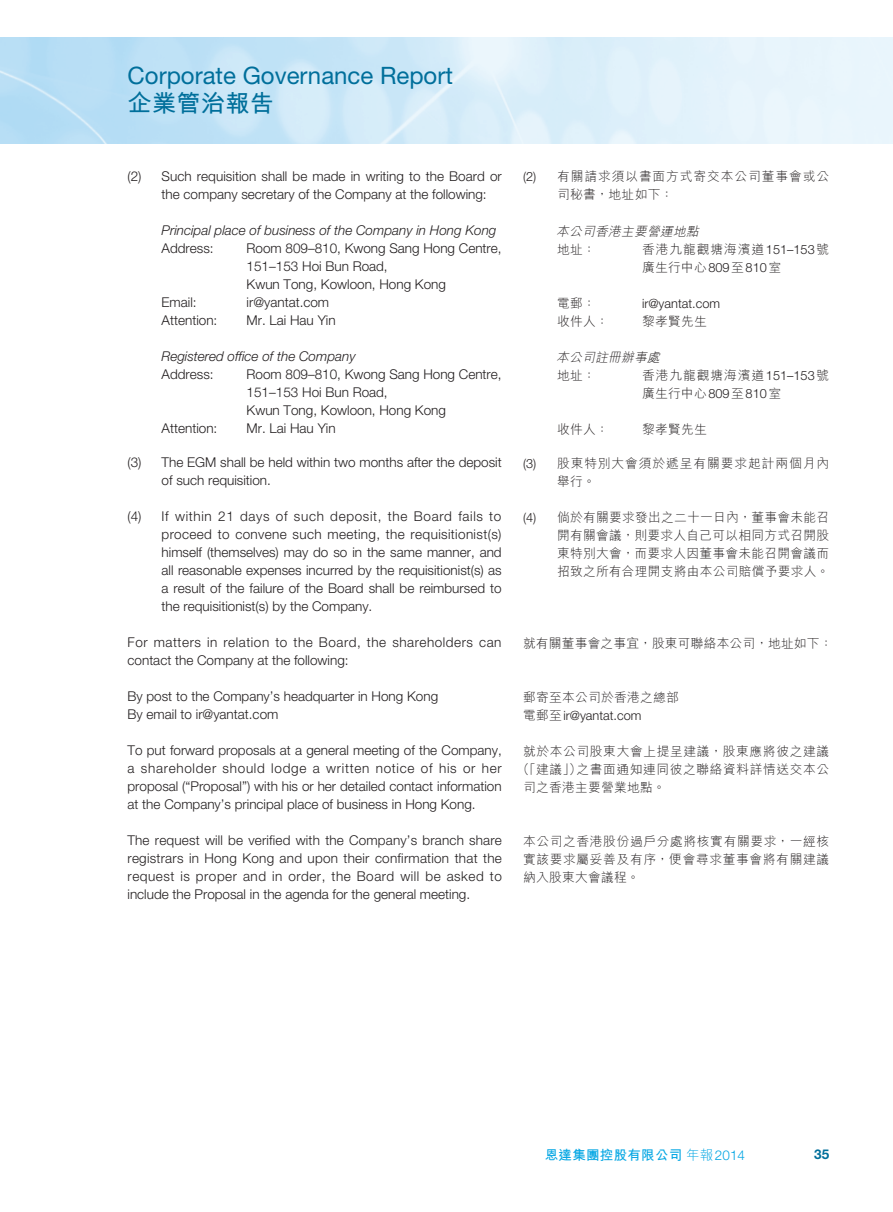
<style>
.page{position:relative;width:893px;height:1212px;background:#fff}
.page>*{position:absolute;margin:0;border:0;box-sizing:border-box;transform-origin:0 0}
.t1{font:24px "Helvetica Neue LT Std";color:#006f9b}
.t2{font:700 24px "M Hei HK";letter-spacing:.02em;color:#006f9b}
.t3{font:300 13.5px/18px "Helvetica Neue LT Std";color:#231f20}
.t4{font:300 13.5px/18px "Helvetica Neue LT Std";letter-spacing:.04em;color:#231f20}
.t5{font:italic 300 13.5px "Helvetica Neue LT Std";color:#231f20}
.t6{font:700 13.5px "M Hei HK";letter-spacing:.02em;color:#00a5e3}
.t7{font:700 13.5px "Helvetica Neue LT Std";color:#006f9b}
.t8{font:300 12.75px/18px "M Hei HK";letter-spacing:.045em;color:#231f20;text-align:justify}
.t9{font:300 12.75px/18px "M Hei HK";letter-spacing:.075em;color:#231f20}
.t10{font:300 12.75px/18px "M Hei HK";letter-spacing:.07em;color:#231f20}
.t11{font:300 12.75px "Helvetica Neue LT Std";color:#231f20}
.t12{font:300 12.75px "M Hei HK";letter-spacing:.015em;color:#231f20}
.t13{font:300 12.75px "M Hei HK";letter-spacing:.02em;color:#231f20}
.t14{font:italic 300 12.75px "M Hei HK";color:#231f20}
.s1{font-family:"Helvetica Neue LT Std"}
.s2{font-family:"M Hei HK"}
.s3{font-weight:300}
.s4{font-family:"Helvetica Neue LT Std";font-weight:300}
</style>
<div class="page">
<h1 class="t1" style="left:128px;top:61px;width:327px">Corporate Governance Report</h1>
<h1 class="t2" style="left:128px;top:86px;width:148px">企業管治報告</h1>
<p class="t3" style="left:162px;top:167px;width:342px;text-indent:-34px">(2) Such requisition shall be made in writing to the Board or the company secretary of the Company at the following:</p>
<p class="t5" style="left:162px;top:222px;width:336px">Principal place of business of the Company in Hong Kong</p>
<p class="t3" style="left:162px;top:239px;width:54px">Address:</p>
<p class="t3" style="left:247px;top:239px;width:256px">Room 809–810, Kwong Sang Hong Centre,<br>151–153 Hoi Bun Road,<br>Kwun Tong, Kowloon, Hong Kong</p>
<p class="t3" style="left:162px;top:293px;width:37px">Email:</p>
<p class="t3" style="left:247px;top:293px;width:84px">ir@yantat.com</p>
<p class="t3" style="left:162px;top:311px;width:57px">Attention:</p>
<p class="t3" style="left:247px;top:311px;width:91px">Mr. Lai Hau Yin</p>
<p class="t5" style="left:162px;top:348px;width:196px">Registered office of the Company</p>
<p class="t3" style="left:162px;top:365px;width:54px">Address:</p>
<p class="t3" style="left:247px;top:365px;width:256px">Room 809–810, Kwong Sang Hong Centre,<br>151–153 Hoi Bun Road,<br>Kwun Tong, Kowloon, Hong Kong</p>
<p class="t3" style="left:162px;top:419px;width:57px">Attention:</p>
<p class="t3" style="left:247px;top:419px;width:91px">Mr. Lai Hau Yin</p>
<p class="t3" style="left:162px;top:453px;width:342px;text-indent:-34px">(3) The EGM shall be held within two months after the deposit of such requisition.</p>
<p class="t3" style="left:162px;top:507px;width:342px;text-align:justify;text-indent:-34px">(4) If within 21 days of such deposit, the Board fails to proceed to convene such meeting, the requisitionist(s) himself (themselves) may do so in the same manner, and all reasonable expenses incurred by the requisitionist(s) as a result of the failure of the Board shall be reimbursed to the requisitionist(s) by the Company.</p>
<p class="t4" style="left:128px;top:633px;width:375px">For matters in relation to the Board, the shareholders can contact the Company at the following:</p>
<p class="t3" style="left:128px;top:687px;width:312px">By post to the Company’s headquarter in Hong Kong<br>By email to ir@yantat.com</p>
<p class="t3" style="left:128px;top:741px;width:376px;text-align:justify">To put forward proposals at a general meeting of the Company, a shareholder should lodge a written notice of his or her proposal (“Proposal”) with his or her detailed contact information at the Company’s principal place of business in Hong Kong.</p>
<p class="t3" style="left:128px;top:831px;width:376px;text-align:justify">The request will be verified with the Company’s branch share registrars in Hong Kong and upon their confirmation that the request is proper and in order, the Board will be asked to include the Proposal in the agenda for the general meeting.</p>
<p class="t10" style="left:557px;top:168px;width:274px;text-indent:-34px"><span class="s1">(2)</span> 有關請求須以書面方式寄交本公司董事會或公司秘書，地址如下：</p>
<p class="t14" style="left:556px;top:224px;width:147px">本公司香港主要營運地點</p>
<p class="t8" style="left:557px;top:240px;width:40px">地址：</p>
<p class="t9" style="left:642px;top:240px;width:189px">香港九龍觀塘海濱道<span class="s1">151–153</span>號廣生行中心<span class="s1">809</span>至<span class="s1">810</span>室</p>
<p class="t8" style="left:557px;top:294px;width:40px">電郵：</p>
<p class="t11" style="left:642px;top:295px;width:79px">ir@yantat.com</p>
<p class="t8" style="left:557px;top:312px;width:53px">收件人：</p>
<p class="t8" style="left:642px;top:312px;width:66px">黎孝賢先生</p>
<p class="t14" style="left:556px;top:350px;width:108px">本公司註冊辦事處</p>
<p class="t8" style="left:557px;top:366px;width:40px">地址：</p>
<p class="t9" style="left:642px;top:366px;width:189px">香港九龍觀塘海濱道<span class="s1">151–153</span>號廣生行中心<span class="s1">809</span>至<span class="s1">810</span>室</p>
<p class="t8" style="left:557px;top:420px;width:53px">收件人：</p>
<p class="t8" style="left:642px;top:420px;width:66px">黎孝賢先生</p>
<p class="t10" style="left:557px;top:454px;width:274px;text-indent:-34px"><span class="s1">(3)</span> 股東特別大會須於遞呈有關要求起計兩個月內舉行。</p>
<p class="t8" style="left:557px;top:508px;width:274px;text-indent:-34px"><span class="s1">(4)</span> 倘於有關要求發出之二十一日內，董事會未能召開有關會議，則要求人自己可以相同方式召開股東特別大會，而要求人因董事會未能召開會議而招致之所有合理開支將由本公司賠償予要求人。</p>
<p class="t12" style="left:523px;top:637px;width:311px">就有關董事會之事宜，股東可聯絡本公司，地址如下：</p>
<p class="t13" style="left:523px;top:691px;width:157px">郵寄至本公司於香港之總部</p>
<p class="t11" style="left:523px;top:708px;width:120px"><span class="s2">電郵至</span>ir@yantat.com</p>
<p class="t8" style="left:523px;top:742px;width:308px">就於本公司股東大會上提呈建議，股東應將彼之建議</p>
<p class="t8" style="left:517px;top:760px;width:314px">（「建議」）之書面通知連同彼之聯絡資料詳情送交本公</p>
<p class="t13" style="left:523px;top:781px;width:144px">司之香港主要營業地點。</p>
<p class="t8" style="left:523px;top:832px;width:308px">本公司之香港股份過戶分處將核實有關要求，一經核實該要求屬妥善及有序，便會尋求董事會將有關建議納入股東大會議程。</p>
<p class="t6" style="left:545px;top:1145px;width:202px">恩達集團控股有限公司<span class="s3">年報</span><span class="s4">2014</span></p>
<p class="t7" style="left:814px;top:1146px;width:17px">35</p>
</div>
